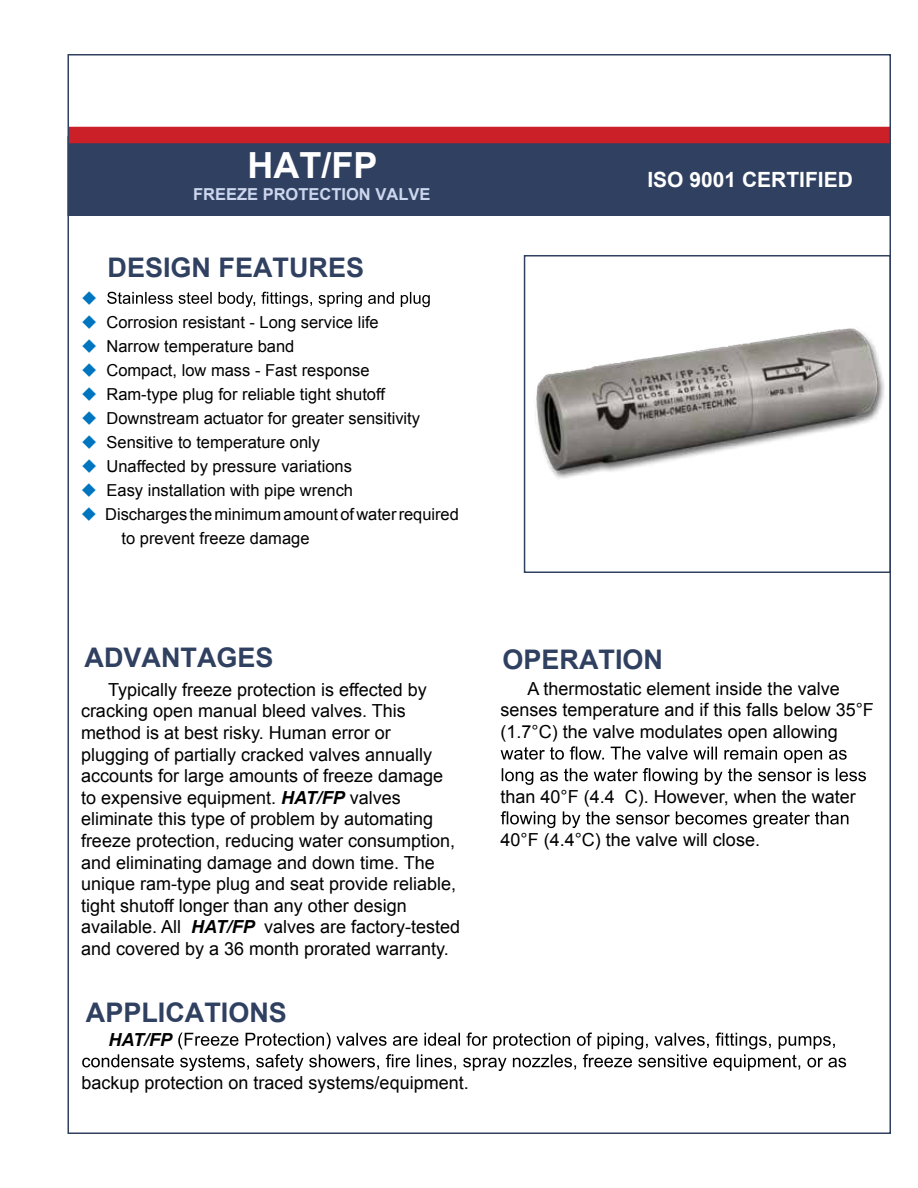
<style>
.page{position:relative;width:918px;height:1188px;background:#fff}
.page>*{position:absolute;margin:0;border:0;box-sizing:border-box;transform-origin:0 0}
.t1{font:700 36px "Arial";color:#fff}
.t2{font:700 27px "Arial";color:#304061}
.t3{font:700 21px "Arial";color:#fff}
.t4{font:18px/21.6px "Arial";color:#000}
.t5{font:italic 700 18px "Arial";color:#000}
.t6{font:16.5px/24px "Arial";color:#000}
.t7{font:700 16.5px "Arial";color:#ccd6ed}
.s1{color:#0075bf}
.s2{font-weight:700;font-style:italic}
</style>
<div class="page">
<img style="left:535px;top:328px;width:350px;height:151px">
<div style="left:68px;top:136px;width:823px;height:80px;background:#304061"></div>
<div style="left:68px;top:127px;width:822px;height:16px;background:#cb2028"></div>
<div style="left:524px;top:255px;width:367px;height:318px;border:2px solid #304061"></div>
<svg style="left:501px;top:746px;width:365px;height:39px"></svg>
<svg style="left:501px;top:811px;width:347px;height:17px"></svg>
<svg style="left:107px;top:292px;width:323px;height:15px"></svg>
<svg style="left:82px;top:1033px;width:764px;height:38px"></svg>
<h1 class="t1" style="left:248px;top:142px;width:131px">HAT/FP</h1>
<p class="t7" style="left:193px;top:184px;width:239px">FREEZE PROTECTION VALVE</p>
<h2 class="t2" style="left:108px;top:250px;width:258px">DESIGN FEATURES</h2>
<p class="t6" style="left:81px;top:310px;width:299px"><span class="s1">◆</span> Corrosion resistant - Long service life</p>
<p class="t6" style="left:81px;top:334px;width:215px"><span class="s1">◆</span> Narrow temperature band</p>
<p class="t6" style="left:81px;top:358px;width:290px"><span class="s1">◆</span> Compact, low mass - Fast response</p>
<p class="t6" style="left:81px;top:382px;width:306px"><span class="s1">◆</span> Ram-type plug for reliable tight shutoff</p>
<p class="t6" style="left:81px;top:406px;width:341px"><span class="s1">◆</span> Downstream actuator for greater sensitivity</p>
<p class="t6" style="left:81px;top:430px;width:241px"><span class="s1">◆</span> Sensitive to temperature only</p>
<p class="t6" style="left:81px;top:454px;width:272px"><span class="s1">◆</span> Unaffected by pressure variations</p>
<p class="t6" style="left:81px;top:478px;width:274px"><span class="s1">◆</span> Easy installation with pipe wrench</p>
<p class="t6" style="left:122px;top:502px;width:339px;text-indent:-41px"><span class="s1">◆</span> Discharges theminimumamountofwaterrequired to prevent freeze damage</p>
<p class="t3" style="left:647px;top:165px;width:207px">ISO 9001 CERTIFIED</p>
<h2 class="t2" style="left:85px;top:640px;width:191px">ADVANTAGES</h2>
<h2 class="t2" style="left:503px;top:642px;width:162px">OPERATION</h2>
<p class="t4" style="left:81px;top:679px;width:381px;text-indent:27px">Typically freeze protection is effected by cracking open manual bleed valves. This method is at best risky. Human error or plugging of partially cracked valves annually accounts for large amounts of freeze damage to expensive equipment. <span class="s2">HAT/FP</span> valves eliminate this type of problem by automating freeze protection, reducing water consumption, and eliminating damage and down time. The unique ram-type plug and seat provide reliable, tight shutoff longer than any other design available. All <span class="s2">HAT/FP</span> valves are factory-tested and covered by a 36 month prorated warranty.</p>
<p class="t4" style="left:501px;top:678px;width:375px;text-indent:27px">A thermostatic element inside the valve senses temperature and if this falls below 35°F (1.7°C) the valve modulates open allowing</p>
<p class="t4" style="left:501px;top:786px;width:357px">than 40°F (4.4 C). However, when the water</p>
<p class="t4" style="left:501px;top:829px;width:261px">40°F (4.4°C) the valve will close.</p>
<h2 class="t2" style="left:86px;top:995px;width:203px">APPLICATIONS</h2>
<p class="t5" style="left:109px;top:1028px;width:65px">HAT/FP</p>
<p class="t4" style="left:82px;top:1072px;width:389px">backup protection on traced systems/equipment.</p>
</div>
